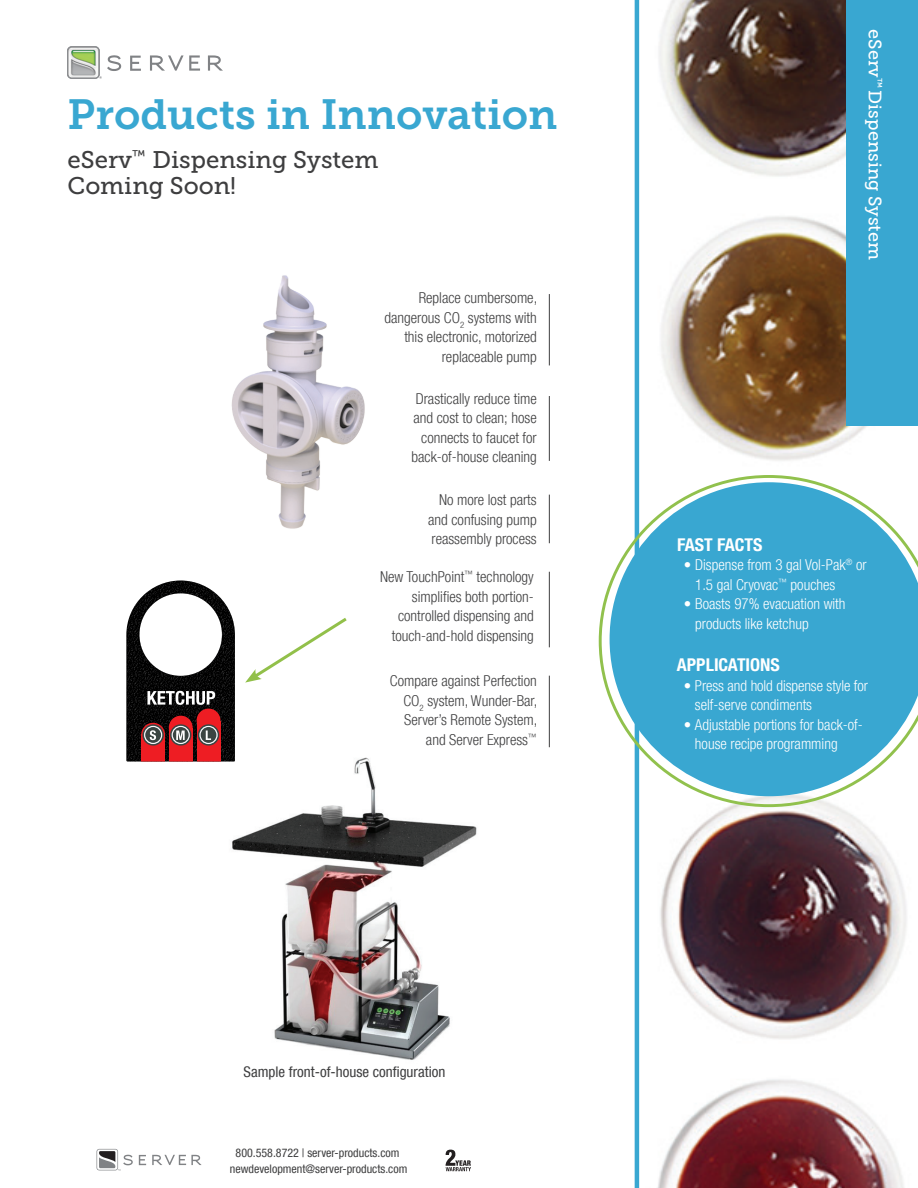
<style>
.page{position:relative;width:918px;height:1188px;background:#fff}
.page>*{position:absolute;margin:0;border:0;box-sizing:border-box;transform-origin:0 0}
.t1{font:42px "Museo Slab 700";color:#39a7d1}
.t2{font:24px "Museo Slab 500";color:#3e3e3f}
.t3{font:18px "Museo Slab 500";color:#fff}
.t4{font:700 condensed 18px "Helvetica Neue LT Std";color:#fff}
.t5{font:300 condensed 15px/19.5px "Helvetica Neue LT Std";color:#3e3e3f;text-align:right}
.t6{font:300 condensed 15px/19.5px "Helvetica Neue LT Std";color:#fff}
.t7{font:condensed 15px "Helvetica Neue LT Std";color:#3e3e3f}
.t8{font:condensed 12px "Helvetica Neue LT Std";color:#3e3e3f}
</style>
<div class="page">
<img style="left:634px;top:0;width:273px;height:1188px">
<img style="left:232px;top:757px;width:245px;height:303px">
<hr style="left:549px;top:676px;width:1px;height:71px;background:#3e3e3f">
<hr style="left:549px;top:495px;width:1px;height:48px;background:#3e3e3f">
<hr style="left:635px;top:0;width:4px;height:1188px;background:#39a7d1">
<svg style="left:139px;top:1155px;width:7px;height:10px"></svg>
<svg style="left:152px;top:1155px;width:50px;height:10px"></svg>
<svg style="left:97px;top:1149px;width:36px;height:21px"></svg>
<hr style="left:549px;top:396px;width:1px;height:65px;background:#3e3e3f">
<div style="left:847px;top:0;width:71px;height:426px;background:#39a7d1"></div>
<svg style="left:446px;top:1150px;width:25px;height:21px"></svg>
<img style="left:67px;top:46px;width:33px;height:33px">
<svg style="left:130px;top:56px;width:11px;height:15px"></svg>
<svg style="left:150px;top:55px;width:50px;height:16px"></svg>
<svg style="left:208px;top:55px;width:15px;height:16px"></svg>
<div style="left:68px;top:47px;width:31px;height:31px;border:1px solid #8b8d90;border-radius:4px"></div>
<div style="left:67px;top:47px;width:32px;height:31px;border:1px solid #8b8d90;border-radius:4px"></div>
<svg style="left:99px;top:55px;width:22px;height:24px"></svg>
<hr style="left:549px;top:294px;width:1px;height:71px;background:#3e3e3f">
<img style="left:231px;top:275px;width:134px;height:254px">
<hr style="left:549px;top:572px;width:1px;height:75px;background:#3e3e3f">
<svg style="left:599px;top:475px;width:319px;height:332px"></svg>
<svg style="left:126px;top:580px;width:109px;height:182px"></svg>
<svg style="left:245px;top:618px;width:102px;height:65px"></svg>
<h1 class="t1" style="left:68px;top:91px;width:491px">Products in Innovation</h1>
<h2 class="t2" style="left:68px;top:146px;width:313px">eServ<sup>™</sup> Dispensing System</h2>
<h2 class="t2" style="left:68px;top:172px;width:170px">Coming Soon!</h2>
<p class="t5" style="left:385px;top:288px;width:154px">Replace cumbersome, dangerous CO<sub>2</sub> systems with this electronic, motorized replaceable pump</p>
<p class="t5" style="left:412px;top:389px;width:127px">Drastically reduce time and cost to clean; hose connects to faucet for back-of-house cleaning</p>
<p class="t5" style="left:428px;top:490px;width:110px;text-align:justify;text-indent:11px">No more lost parts and confusing pump reassembly process</p>
<p class="t5" style="left:380px;top:567px;width:155px">New TouchPoint<sup>™</sup> technology simplifies both portion&shy;controlled dispensing and touch-and-hold dispensing</p>
<p class="t5" style="left:390px;top:671px;width:149px">Compare against Perfection<br>CO<sub>2</sub> system, Wunder-Bar,<br>Server’s Remote System, and Server Express<sup>™</sup></p>
<p class="t3" style="left:885px;top:29px;width:232px;rotate:90deg">eServ<sup>™</sup> Dispensing System</p>
<p class="t4" style="left:677px;top:533px;width:87px">FAST FACTS</p>
<p class="t6" style="left:695px;top:555px;width:173px;text-indent:-11px">• Dispense from 3 gal Vol-Pak<sup>®</sup> or<br>1.5 gal Cryovac<sup>™</sup> pouches</p>
<p class="t6" style="left:695px;top:594px;width:152px;text-indent:-11px">• Boasts 97% evacuation with products like ketchup</p>
<p class="t4" style="left:677px;top:654px;width:104px">APPLICATIONS</p>
<p class="t6" style="left:695px;top:676px;width:175px;text-indent:-11px">• Press and hold dispense style for self-serve condiments</p>
<p class="t6" style="left:695px;top:715px;width:169px;text-indent:-11px">• Adjustable portions for back-of&shy;house recipe programming</p>
<p class="t7" style="left:244px;top:1063px;width:203px">Sample front-of-house configuration</p>
<p class="t8" style="left:236px;top:1146px;width:165px">800.558.8722 | server-products.com</p>
<p class="t8" style="left:230px;top:1161px;width:179px">newdevelopment@server-products.com</p>
</div>
